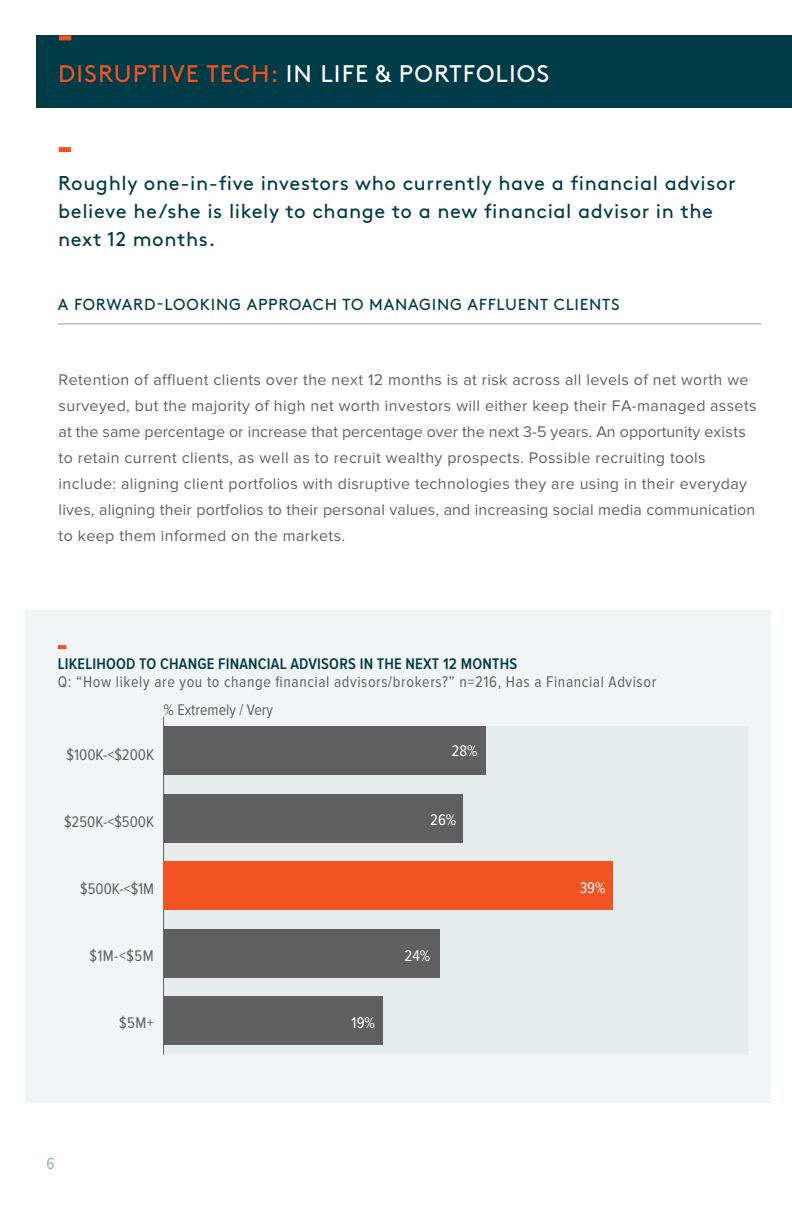
<style>
.page{position:relative;width:792px;height:1224px;background:#fff}
.page>*{position:absolute;margin:0;border:0;box-sizing:border-box;transform-origin:0 0}
.t1{font:24px "Brown Std";letter-spacing:.045em;color:#fff}
.t2{font:20px/28px "Brown Std";letter-spacing:.03em;color:#003b48}
.t3{font:16.4px "Proxima Nova Cond";color:#8db1b2}
.t4{font:16px/26px "Proxima Nova";letter-spacing:.025em;color:#606161}
.t5{font:16px "Proxima Nova Cond";letter-spacing:.04em;color:#606160}
.t6{font:600 16px "Proxima Nova Cond";letter-spacing:.01em;color:#003b48}
.t7{font:16px "Brown Std";letter-spacing:.045em;color:#003b48}
.t8{font:16px "Proxima Nova Cond";color:#606060}
.t9{font:16px "Proxima Nova Cond";color:#606160}
.t10{font:16px "Proxima Nova Cond";color:#fff}
.s1{color:#f15422}
</style>
<div class="page">
<div style="left:36px;top:35px;width:756px;height:73px;background:#003b48"></div>
<div style="left:59px;top:35px;width:12px;height:5px;background:#f15422"></div>
<div style="left:25px;top:610px;width:745px;height:492px;background:#f1f5f5"></div>
<div style="left:164px;top:727px;width:585px;height:328px;background:#e6edec"></div>
<svg style="left:58px;top:645px;width:8px;height:4px"></svg>
<hr style="left:163px;top:717px;width:1px;height:338px;background:#606060">
<div style="left:164px;top:727px;width:322px;height:48px;background:#606060"></div>
<div style="left:164px;top:794px;width:299px;height:49px;background:#606060"></div>
<div style="left:164px;top:862px;width:449px;height:48px;background:#f15422"></div>
<div style="left:164px;top:929px;width:276px;height:49px;background:#606060"></div>
<div style="left:164px;top:997px;width:219px;height:48px;background:#606060"></div>
<hr style="left:58px;top:323px;width:703px;height:2px;background:#bcbdbb">
<div style="left:59px;top:147px;width:12px;height:5px;background:#f15422"></div>
<h1 class="t1" style="left:58px;top:59px;width:493px"><span class="s1">DISRUPTIVE TECH:</span> IN LIFE &amp; PORTFOLIOS</h1>
<p class="t2" style="left:58px;top:169px;width:679px">Roughly one-in-five investors who currently have a financial advisor believe he/she is likely to change to a new financial advisor in the next 12 months.</p>
<p class="t7" style="left:58px;top:295px;width:563px">A FORWARD-LOOKING APPROACH TO MANAGING AFFLUENT CLIENTS</p>
<p class="t4" style="left:59px;top:367px;width:699px">Retention of affluent clients over the next 12 months is at risk across all levels of net worth we surveyed, but the majority of high net worth investors will either keep their FA-managed assets at the same percentage or increase that percentage over the next 3-5 years. An opportunity exists to retain current clients, as well as to recruit wealthy prospects. Possible recruiting tools include: aligning client portfolios with disruptive technologies they are using in their everyday lives, aligning their portfolios to their personal values, and increasing social media communication to keep them informed on the markets.</p>
<p class="t6" style="left:58px;top:657px;width:461px">LIKELIHOOD TO CHANGE FINANCIAL ADVISORS IN THE NEXT 12 MONTHS</p>
<p class="t5" style="left:58px;top:673px;width:600px">Q: “How likely are you to change financial advisors/brokers?” n=216, Has a Financial Advisor</p>
<p class="t9" style="left:164px;top:701px;width:111px">% Extremely / Very</p>
<p class="t8" style="left:67px;top:746px;width:89px">$100K-&lt;$200K</p>
<p class="t8" style="left:64px;top:813px;width:92px">$250K-&lt;$500K</p>
<p class="t8" style="left:80px;top:880px;width:76px">$500K-&lt;$1M</p>
<p class="t8" style="left:89px;top:947px;width:66px">$1M-&lt;$5M</p>
<p class="t8" style="left:119px;top:1014px;width:36px">$5M+</p>
<p class="t3" style="left:46px;top:1154px;width:10px">6</p>
<p class="t10" style="left:452px;top:742px;width:28px">28%</p>
<p class="t10" style="left:430px;top:811px;width:28px">26%</p>
<p class="t10" style="left:352px;top:1014px;width:25px">19%</p>
<p class="t10" style="left:405px;top:947px;width:27px">24%</p>
<p class="t10" style="left:580px;top:879px;width:27px">39%</p>
</div>
